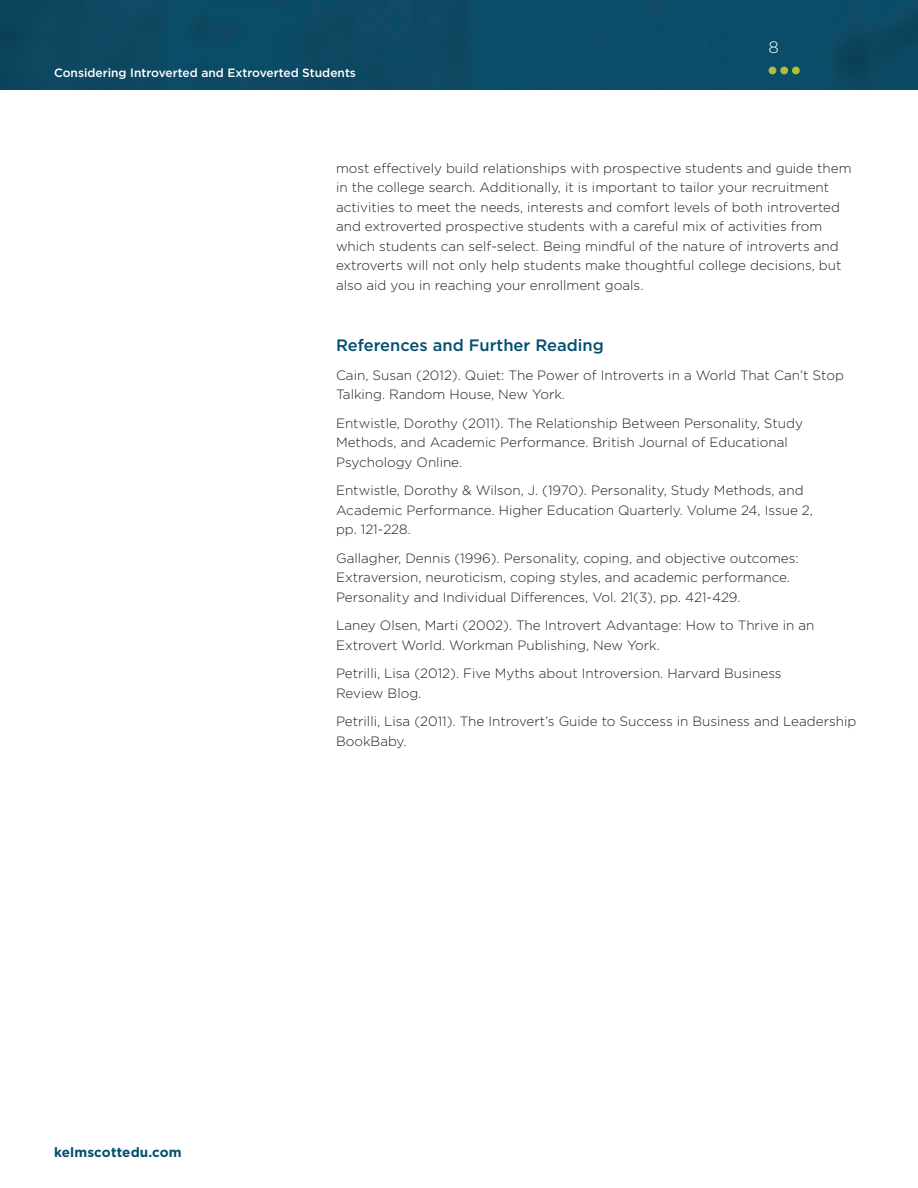
<style>
.page{position:relative;width:918px;height:1188px;background:#fff}
.page>*{position:absolute;margin:0;border:0;box-sizing:border-box;transform-origin:0 0}
.t1{font:500 16.5px "Gotham";color:#014f6e}
.t2{font:300 16.5px "Gotham";color:#fff}
.t3{font:300 13.5px/19.5px "Gotham";color:#231f20}
.t4{font:700 13.5px "Gotham";letter-spacing:.01em;color:#014f6e}
.t5{font:500 12px "Gotham";color:#fff}
</style>
<div class="page">
<div style="left:0;top:0;width:918px;height:90px;background:#0c4b66"></div>
<div style="left:792px;top:67px;width:8px;height:7px;background:#b3bd35;border-radius:50%"></div>
<div style="left:780px;top:67px;width:8px;height:7px;background:#b3bd35;border-radius:50%"></div>
<div style="left:769px;top:67px;width:7px;height:7px;background:#b3bd35;border-radius:50%"></div>
<p class="t5" style="left:54px;top:65px;width:304px">Considering Introverted and Extroverted Students</p>
<p class="t2" style="left:769px;top:37px;width:12px">8</p>
<p class="t3" style="left:336px;top:158px;width:517px">most effectively build relationships with prospective students and guide them in the college search. Additionally, it is important to tailor your recruitment activities to meet the needs, interests and comfort levels of both introverted and extroverted prospective students with a careful mix of activities from which students can self-select. Being mindful of the nature of introverts and extroverts will not only help students make thoughtful college decisions, but also aid you in reaching your enrollment goals.</p>
<p class="t1" style="left:336px;top:335px;width:269px">References and Further Reading</p>
<p class="t3" style="left:336px;top:365px;width:509px">Cain, Susan (2012). Quiet: The Power of Introverts in a World That Can’t Stop<br>Talking. Random House, New York.</p>
<p class="t3" style="left:336px;top:413px;width:469px">Entwistle, Dorothy (2011). The Relationship Between Personality, Study<br>Methods, and Academic Performance. British Journal of Educational<br>Psychology Online.</p>
<p class="t3" style="left:336px;top:480px;width:479px">Entwistle, Dorothy &amp; Wilson, J. (1970). Personality, Study Methods, and<br>Academic Performance. Higher Education Quarterly. Volume 24, Issue 2, pp. 121-228.</p>
<p class="t3" style="left:336px;top:548px;width:464px">Gallagher, Dennis (1996). Personality, coping, and objective outcomes:<br>Extraversion, neuroticism, coping styles, and academic performance.<br>Personality and Individual Differences, Vol. 21(3), pp. 421-429.</p>
<p class="t3" style="left:336px;top:615px;width:480px">Laney Olsen, Marti (2002). The Introvert Advantage: How to Thrive in an<br>Extrovert World. Workman Publishing, New York.</p>
<p class="t3" style="left:336px;top:663px;width:447px">Petrilli, Lisa (2012). Five Myths about Introversion. Harvard Business<br>Review Blog.</p>
<p class="t3" style="left:336px;top:711px;width:522px">Petrilli, Lisa (2011). The Introvert’s Guide to Success in Business and Leadership<br>BookBaby.</p>
<p class="t4" style="left:54px;top:1143px;width:129px">kelmscottedu.com</p>
</div>
